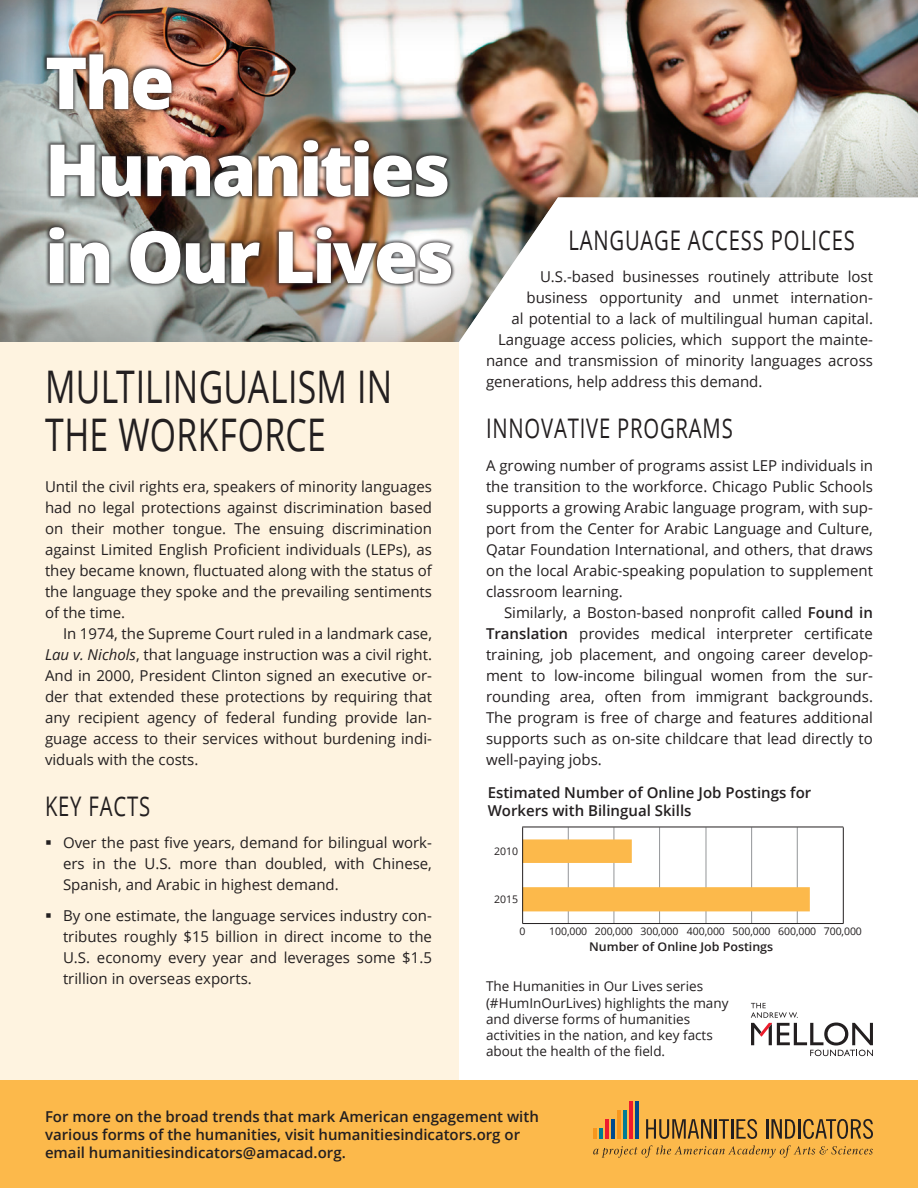
<style>
.page{position:relative;width:918px;height:1188px;background:#fff}
.page>*{position:absolute;margin:0;border:0;box-sizing:border-box;transform-origin:0 0}
.t1{font:800 72px/87px "Open Sans";letter-spacing:-.04em;color:#fff}
.Headline{font:45px/48px "Open Sans";letter-spacing:.01em;color:#231f20;scale:.75 1}
.Subhead{font:27px "Open Sans";letter-spacing:.04em;color:#231f20;scale:.75 1}
.Subhead_Top_1-Line{font:27px "Open Sans";letter-spacing:.04em;color:#231f20;scale:.75 1}
.Text_Indent{font:15px/21px "Open Sans";color:#231f20;text-align:justify}
.Text_No_Indent{font:15px/21px "Open Sans";color:#231f20;text-align:justify}
.t2{font:600 15px/18px "Open Sans";color:#231f20}
.t3{font:13.5px/16.2px "Open Sans";color:#231f20}
.t4{font:600 12px "Open Sans";color:#231f20;scale:1.04 1}
.t5{font:10.5px "Open Sans";letter-spacing:-.01em;color:#231f20}
.s1{font-style:italic}
.s2{font-weight:600}
</style>
<div class="page">
<div style="left:0;top:0;width:918px;height:344px;background:#231f20;opacity:.4"></div>
<div style="left:0;top:342px;width:459px;height:738px;background:#fef3e0"></div>
<div style="left:0;top:1080px;width:918px;height:108px;background:#fcb94b"></div>
<svg style="left:646px;top:1119px;width:65px;height:20px"></svg>
<hr style="left:715px;top:1119px;width:2px;height:20px;background:#231f20">
<svg style="left:719px;top:1119px;width:10px;height:20px"></svg>
<hr style="left:731px;top:1119px;width:2px;height:20px;background:#231f20">
<svg style="left:736px;top:1119px;width:21px;height:20px"></svg>
<hr style="left:766px;top:1119px;width:2px;height:20px;background:#231f20">
<svg style="left:771px;top:1119px;width:24px;height:20px"></svg>
<hr style="left:798px;top:1119px;width:2px;height:20px;background:#231f20">
<svg style="left:803px;top:1119px;width:70px;height:20px"></svg>
<svg style="left:594px;top:1128px;width:3px;height:11px"></svg>
<hr style="left:599px;top:1128px;width:4px;height:11px;background:#007c94">
<hr style="left:605px;top:1119px;width:4px;height:20px;background:#ee1b2d">
<hr style="left:611px;top:1119px;width:4px;height:20px;background:#004a8d">
<hr style="left:617px;top:1110px;width:4px;height:29px;background:#f7971d">
<hr style="left:623px;top:1110px;width:4px;height:29px;background:#007c94">
<hr style="left:629px;top:1101px;width:3px;height:38px;background:#ee1b2d">
<hr style="left:635px;top:1101px;width:3px;height:38px;background:#004a8d">
<svg style="left:593px;top:1145px;width:280px;height:13px"></svg>
<svg style="left:751px;top:1003px;width:122px;height:53px"></svg>
<div style="left:42px;top:50px;width:414px;height:238px;background:#231f20;opacity:.75"></div>
<hr style="left:797px;top:827px;width:1px;height:97px;background:#939598">
<hr style="left:751px;top:827px;width:1px;height:97px;background:#939598">
<hr style="left:706px;top:827px;width:1px;height:97px;background:#939598">
<hr style="left:659px;top:827px;width:1px;height:97px;background:#939598">
<hr style="left:614px;top:827px;width:1px;height:97px;background:#939598">
<hr style="left:568px;top:827px;width:1px;height:97px;background:#939598">
<svg style="left:523px;top:839px;width:287px;height:72px"></svg>
<hr style="left:522px;top:827px;width:1px;height:97px;background:#231f20">
<hr style="left:843px;top:827px;width:1px;height:97px;background:#231f20">
<hr style="left:522px;top:827px;width:321px;height:1px;background:#231f20">
<hr style="left:523px;top:923px;width:320px;height:1px;background:#231f20">
<h1 class="t1" style="left:45px;top:36px;width:410px">The<br>Humanities in Our Lives</h1>
<p class="Headline" style="left:45px;top:362px;width:465px">MULTILINGUALISM IN<br>THE WORKFORCE</p>
<p class="Text_No_Indent" style="left:45px;top:476px;width:389px">Until the civil rights era, speakers of minority languages had no legal protections against discrimination based on their mother tongue. The ensuing discrimination against Limited English Proficient individuals (LEPs), as they became known, fluctuated along with the status of the language they spoke and the prevailing sentiments of the time.</p>
<p class="Text_Indent" style="left:45px;top:623px;width:389px;text-indent:18px">In 1974, the Supreme Court ruled in a landmark case, <span class="s1">Lau v. Nichols</span>, that language instruction was a civil right.<br>And in 2000, President Clinton signed an executive or&shy;der that extended these protections by requiring that any recipient agency of federal funding provide lan&shy;guage access to their services without burdening indi&shy;viduals with the costs.</p>
<p class="Subhead" style="left:45px;top:788px;width:142px">KEY FACTS</p>
<p class="Text_Indent" style="left:63px;top:831px;width:371px">Over the past five years, demand for bilingual work&shy;ers in the U.S. more than doubled, with Chinese, Spanish, and Arabic in highest demand.</p>
<p class="Text_Indent" style="left:63px;top:905px;width:371px">By one estimate, the language services industry con&shy;tributes roughly $15 billion in direct income to the U.S. economy every year and leverages some $1.5 trillion in overseas exports.</p>
<p class="Subhead_Top_1-Line" style="left:568px;top:222px;width:383px">LANGUAGE ACCESS POLICES</p>
<p class="Text_No_Indent" style="left:540px;top:266px;width:335px">U.S.-based businesses routinely attribute lost</p>
<p class="Text_No_Indent" style="left:526px;top:287px;width:348px">business opportunity and unmet internation-</p>
<p class="Text_No_Indent" style="left:512px;top:308px;width:363px">al potential to a lack of multilingual human capital.</p>
<p class="Text_No_Indent" style="left:498px;top:329px;width:377px">Language access policies, which support the mainte-</p>
<p class="Text_No_Indent" style="left:486px;top:350px;width:388px">nance and transmission of minority languages across</p>
<p class="Text_No_Indent" style="left:486px;top:371px;width:278px">generations, help address this demand.</p>
<p class="Subhead" style="left:486px;top:410px;width:331px">INNOVATIVE PROGRAMS</p>
<p class="Text_No_Indent" style="left:486px;top:455px;width:389px">A growing number of programs assist LEP individuals in the transition to the workforce. Chicago Public Schools supports a growing Arabic language program, with sup&shy;port from the Center for Arabic Language and Culture, Qatar Foundation International, and others, that draws on the local Arabic-speaking population to supplement classroom learning.</p>
<p class="Text_Indent" style="left:486px;top:602px;width:389px;text-indent:18px">Similarly, a Boston-based nonprofit called <span class="s2">Found in Translation</span> provides medical interpreter certificate training, job placement, and ongoing career develop&shy;ment to low-income bilingual women from the sur&shy;rounding area, often from immigrant backgrounds.<br>The program is free of charge and features additional supports such as on-site childcare that lead directly to well-paying jobs.</p>
<p class="t2" style="left:488px;top:784px;width:325px">Estimated Number of Online Job Postings for<br>Workers with Bilingual Skills</p>
<p class="t5" style="left:494px;top:844px;width:26px">2010</p>
<p class="t5" style="left:494px;top:892px;width:26px">2015</p>
<p class="t5" style="left:520px;top:924px;width:8px">0</p>
<p class="t5" style="left:549px;top:924px;width:314px">100,000 200,000 300,000 400,000 500,000 600,000 700,000</p>
<p class="t4" style="left:589px;top:938px;width:179px">Number of Online Job Postings</p>
<p class="t3" style="left:486px;top:978px;width:244px">The Humanities in Our Lives series (#HumInOurLives) highlights the many and diverse forms of humanities activities in the nation, and key facts about the health of the field.</p>
<p class="t2" style="left:45px;top:1107px;width:495px">For more on the broad trends that mark American engagement with various forms of the humanities, visit humanitiesindicators.org or email humanitiesindicators@amacad.org.</p>
</div>
